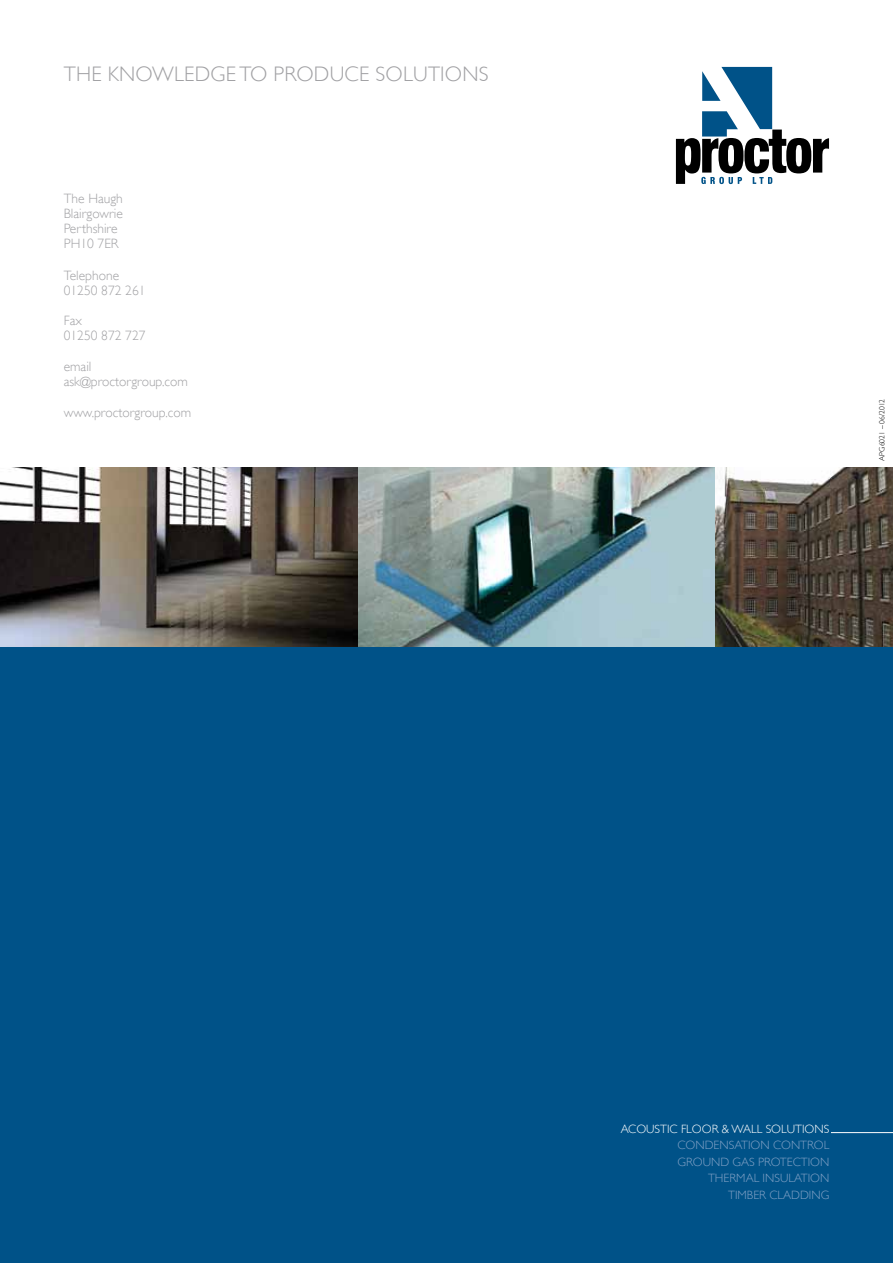
<style>
.page{position:relative;width:893px;height:1263px;background:#fff}
.page>*{position:absolute;margin:0;border:0;box-sizing:border-box;transform-origin:0 0}
.t1{font:300 21px "Gill Sans";letter-spacing:.01em;color:#a1a1a4}
.t2{font:300 13.5px/15px "Gill Sans";color:#a1a1a4}
.t3{font:300 12px/16.5px "Gill Sans";color:#83a2c6;text-align:right}
.t4{font:300 12px "Gill Sans";color:#fff}
.t5{font:300 7.5px "Gill Sans";color:#000}
</style>
<div class="page">
<div style="left:0;top:645px;width:893px;height:618px;background:#005288"></div>
<img style="left:0;top:467px;width:893px;height:179px">
<svg style="left:676px;top:67px;width:153px;height:117px"></svg>
<hr style="left:831px;top:1132px;width:62px;height:1px;background:#fff">
<h1 class="t1" style="left:64px;top:62px;width:426px">THE KNOWLEDGE TO PRODUCE SOLUTIONS</h1>
<p class="t2" style="left:64px;top:191px;width:61px">The Haugh<br>Blairgowrie<br>Perthshire<br>PH10 7ER</p>
<p class="t2" style="left:64px;top:267px;width:83px">Telephone<br>01250 872 261</p>
<p class="t2" style="left:64px;top:312px;width:83px">Fax<br>01250 872 727</p>
<p class="t2" style="left:64px;top:359px;width:126px">email ask@proctorgroup.com</p>
<p class="t2" style="left:64px;top:405px;width:129px">www.proctorgroup.com</p>
<p class="t5" style="left:877px;top:461px;width:63px;rotate:-90deg">APG6021 – 06/2012</p>
<p class="t4" style="left:621px;top:1122px;width:210px">ACOUSTIC FLOOR &amp; WALL SOLUTIONS</p>
<p class="t3" style="left:677px;top:1137px;width:153px">CONDENSATION CONTROL<br>GROUND GAS PROTECTION<br>THERMAL INSULATION<br>TIMBER CLADDING</p>
</div>
